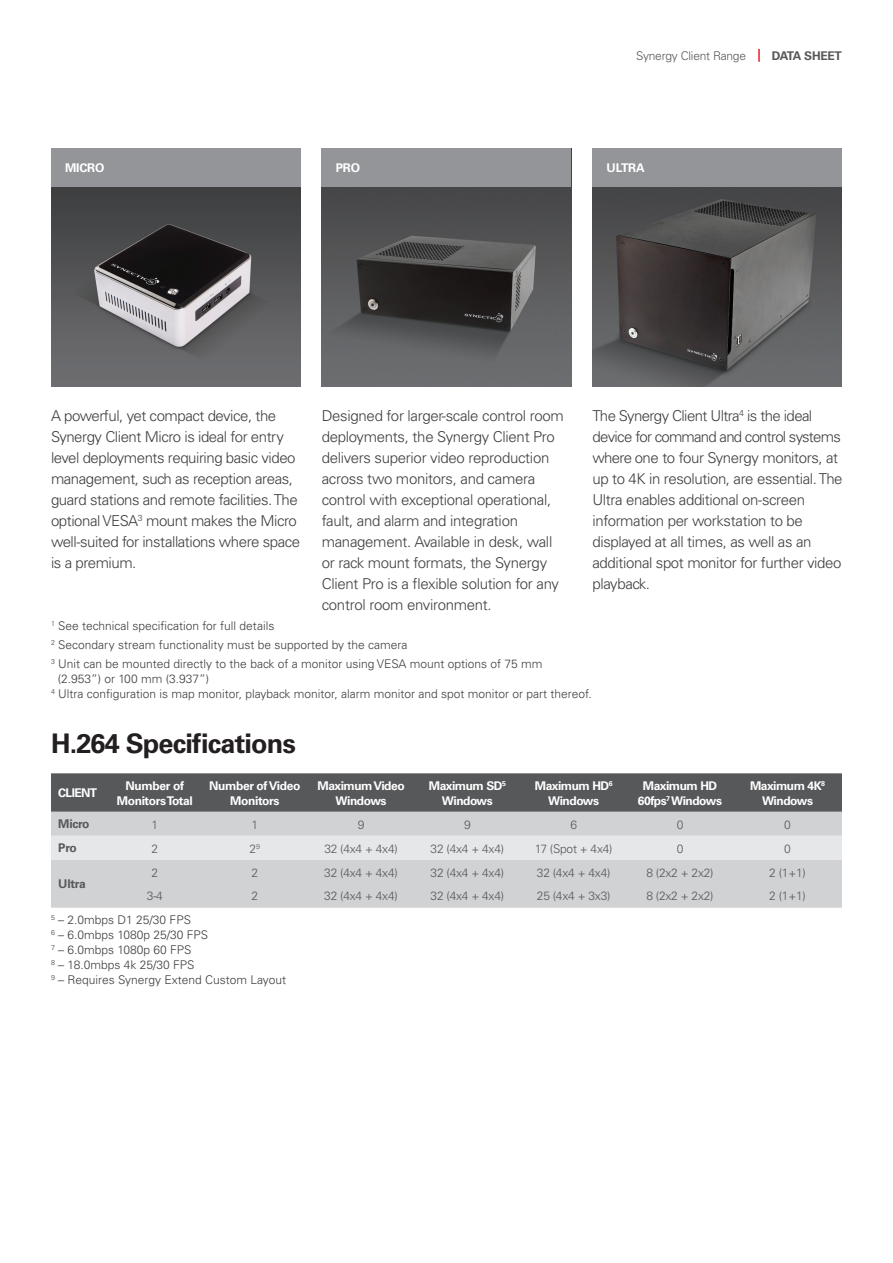
<style>
.page{position:relative;width:893px;height:1263px;background:#fff}
.page>*{position:absolute;margin:0;border:0;box-sizing:border-box;transform-origin:0 0}
.t1{font:700 27px "Univers";letter-spacing:-.03em;color:#231f20}
.t2{font:300 15px/21px "Univers";letter-spacing:-.025em;color:#3e3e3f}
.t3{font:300 12px/15px "Univers";color:#3e3e3f}
.t4{font:300 12px "Univers";letter-spacing:-.02em;color:#57585a}
.t5{font:700 12px/15px "Univers";letter-spacing:-.04em;color:#fff;text-align:center}
.t6{font:700 12px "Univers";letter-spacing:-.02em;color:#57585a}
</style>
<div class="page">
<svg style="left:758px;top:49px;width:2px;height:13px"></svg>
<div style="left:51px;top:773px;width:791px;height:39px;background:#57585a"></div>
<div style="left:51px;top:812px;width:791px;height:96px;background:#d1d2d4"></div>
<div style="left:51px;top:836px;width:791px;height:24px;background:#e6e7e9"></div>
<img style="left:51px;top:187px;width:249px;height:200px">
<img style="left:322px;top:187px;width:249px;height:200px">
<img style="left:592px;top:187px;width:250px;height:200px">
<div style="left:51px;top:149px;width:249px;height:38px;background:#939598"></div>
<div style="left:322px;top:149px;width:249px;height:38px;background:#939598"></div>
<div style="left:592px;top:149px;width:250px;height:38px;background:#939598"></div>
<p class="t4" style="left:636px;top:48px;width:111px">Synergy Client Range</p>
<p class="t6" style="left:772px;top:48px;width:72px">DATA SHEET</p>
<p class="t5" style="left:65px;top:160px;width:41px">MICRO</p>
<p class="t5" style="left:336px;top:160px;width:26px">PRO</p>
<p class="t5" style="left:606px;top:160px;width:40px">ULTRA</p>
<p class="t2" style="left:51px;top:405px;width:251px">A powerful, yet compact device, the Synergy Client Micro is ideal for entry level deployments requiring basic video management, such as reception areas, guard stations and remote facilities. The optional VESA<sup>3</sup> mount makes the Micro well-suited for installations where space is a premium.</p>
<p class="t2" style="left:322px;top:405px;width:244px">Designed for larger-scale control room deployments, the Synergy Client Pro delivers superior video reproduction across two monitors, and camera control with exceptional operational, fault, and alarm and integration management. Available in desk, wall or rack mount formats, the Synergy Client Pro is a flexible solution for any control room environment.</p>
<p class="t2" style="left:592px;top:405px;width:252px">The Synergy Client Ultra<sup>4</sup> is the ideal device for command and control systems where one to four Synergy monitors, at up to 4K in resolution, are essential. The Ultra enables additional on-screen information per workstation to be displayed at all times, as well as an additional spot monitor for further video playback.</p>
<p class="t3" style="left:51px;top:616px;width:493px;line-height:19.2px"><sup>1</sup> See technical specification for full details<br><sup>2</sup> Secondary stream functionality must be supported by the camera<br><sup>3</sup> Unit can be mounted directly to the back of a monitor using VESA mount options of 75 mm</p>
<p class="t3" style="left:51px;top:671px;width:542px;text-indent:7px">(2.953”) or 100 mm (3.937”)<br><sup>4</sup> Ultra configuration is map monitor, playback monitor, alarm monitor and spot monitor or part thereof.</p>
<h1 class="t1" style="left:51px;top:728px;width:246px">H.264 Specifications</h1>
<p class="t5" style="left:58px;top:785px;width:41px">CLIENT</p>
<p class="t5" style="left:117px;top:778px;width:78px">Number of<br>Monitors Total</p>
<p class="t5" style="left:209px;top:778px;width:93px">Number of Video<br>Monitors</p>
<p class="t5" style="left:317px;top:778px;width:89px">Maximum Video<br>Windows</p>
<p class="t5" style="left:429px;top:778px;width:79px">Maximum SD<sup>5<br></sup>Windows</p>
<p class="t5" style="left:535px;top:778px;width:79px">Maximum HD<sup>6<br></sup>Windows</p>
<p class="t5" style="left:638px;top:778px;width:86px">Maximum HD<br>60fps<sup>7</sup> Windows</p>
<p class="t5" style="left:750px;top:778px;width:77px">Maximum 4K<sup>8<br></sup>Windows</p>
<p class="t6" style="left:58px;top:817px;width:33px">Micro</p>
<p class="t4" style="left:152px;top:817px;width:8px">1</p>
<p class="t4" style="left:251px;top:817px;width:8px">1</p>
<p class="t4" style="left:358px;top:817px;width:8px">9</p>
<p class="t4" style="left:464px;top:817px;width:8px">9</p>
<p class="t4" style="left:570px;top:817px;width:8px">6</p>
<p class="t4" style="left:677px;top:817px;width:8px">0</p>
<p class="t4" style="left:784px;top:817px;width:8px">0</p>
<p class="t6" style="left:58px;top:841px;width:20px">Pro</p>
<p class="t4" style="left:151px;top:841px;width:8px">2</p>
<p class="t4" style="left:250px;top:841px;width:12px">2<sup>9</sup></p>
<p class="t4" style="left:324px;top:841px;width:75px">32 (4x4 + 4x4)</p>
<p class="t4" style="left:431px;top:841px;width:75px">32 (4x4 + 4x4)</p>
<p class="t4" style="left:535px;top:841px;width:79px">17 (Spot + 4x4)</p>
<p class="t4" style="left:677px;top:841px;width:8px">0</p>
<p class="t4" style="left:784px;top:841px;width:8px">0</p>
<p class="t6" style="left:58px;top:877px;width:29px">Ultra</p>
<p class="t4" style="left:151px;top:865px;width:8px">2</p>
<p class="t4" style="left:251px;top:865px;width:8px">2</p>
<p class="t4" style="left:324px;top:865px;width:75px">32 (4x4 + 4x4)</p>
<p class="t4" style="left:431px;top:865px;width:75px">32 (4x4 + 4x4)</p>
<p class="t4" style="left:537px;top:865px;width:75px">32 (4x4 + 4x4)</p>
<p class="t4" style="left:646px;top:865px;width:69px">8 (2x2 + 2x2)</p>
<p class="t4" style="left:769px;top:865px;width:38px">2 (1+1)</p>
<p class="t4" style="left:147px;top:889px;width:18px">3-4</p>
<p class="t4" style="left:251px;top:889px;width:8px">2</p>
<p class="t4" style="left:324px;top:889px;width:75px">32 (4x4 + 4x4)</p>
<p class="t4" style="left:431px;top:889px;width:75px">32 (4x4 + 4x4)</p>
<p class="t4" style="left:537px;top:889px;width:75px">25 (4x4 + 3x3)</p>
<p class="t4" style="left:646px;top:889px;width:69px">8 (2x2 + 2x2)</p>
<p class="t4" style="left:769px;top:889px;width:38px">2 (1+1)</p>
<p class="t3" style="left:51px;top:913px;width:236px"><sup>5</sup> – 2.0mbps D1 25/30 FPS<br><sup>6</sup> – 6.0mbps 1080p 25/30 FPS<br><sup>7</sup> – 6.0mbps 1080p 60 FPS<br><sup>8</sup> – 18.0mbps 4k 25/30 FPS<br><sup>9</sup> – Requires Synergy Extend Custom Layout</p>
</div>
